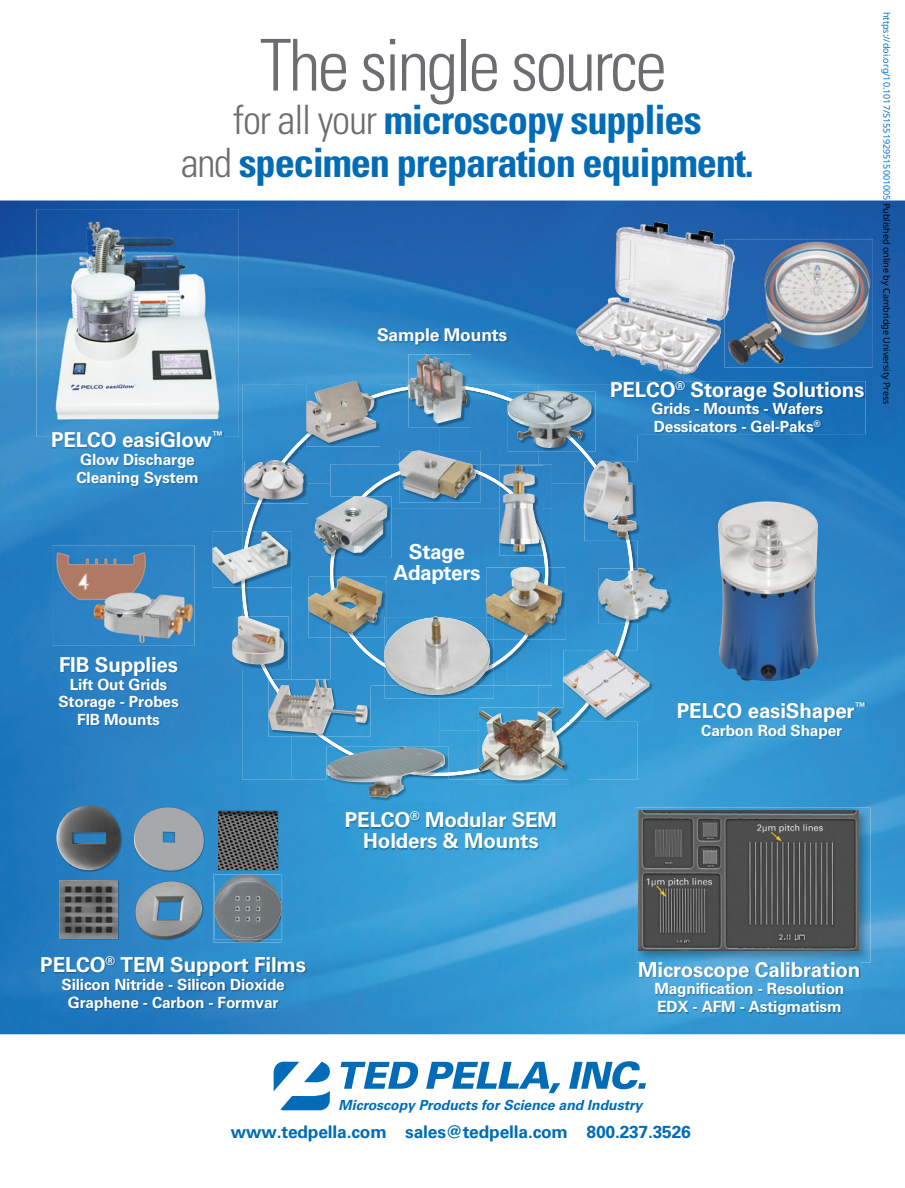
<style>
.page{position:relative;width:905px;height:1188px;background:#fff}
.page>*{position:absolute;margin:0;border:0;box-sizing:border-box;transform-origin:0 0}
.t1{font:300 condensed 71.55px "Univers LT Std";letter-spacing:-.04em;color:#6c6d70}
.t2{font:700 condensed 40.5px/43.2px "Univers LT Std";letter-spacing:-.03em;color:#006bb6;text-align:center}
.t3{font:700 20.7px/21.5px "Univers LT Std";letter-spacing:-.02em;color:#fff;text-align:center}
.t4{font:700 20.55px/20.5px "Univers LT Std";letter-spacing:-.01em;color:#fff;text-align:center}
.t5{font:700 17.55px "Univers LT Std";letter-spacing:-.01em;color:#fff}
.t6{font:700 17.4px "Univers LT Std";letter-spacing:-.01em;color:#006bb6}
.t7{font:700 15.45px/17.7px "Univers LT Std";letter-spacing:-.01em;color:#fff}
.t8{font:italic 700 13.95px "Univers LT Std";color:#006bb6}
.t9{font:9px "Noto Sans";color:#0172cf}
.s1{font-weight:300;color:#6c6d70}
.s2{color:#000}
</style>
<div class="page">
<img style="left:0;top:201px;width:904px;height:833px">
<img style="left:636px;top:808px;width:234px;height:155px">
<img style="left:638px;top:810px;width:220px;height:141px">
<svg style="left:340px;top:1062px;width:78px;height:27px"></svg>
<svg style="left:426px;top:1062px;width:134px;height:31px"></svg>
<svg style="left:569px;top:1061px;width:77px;height:28px"></svg>
<svg style="left:273px;top:1062px;width:57px;height:48px"></svg>
<img style="left:588px;top:541px;width:49px;height:239px">
<img style="left:242px;top:776px;width:49px;height:4px">
<img style="left:291px;top:776px;width:34px;height:4px">
<img style="left:449px;top:776px;width:29px;height:4px">
<img style="left:569px;top:776px;width:19px;height:4px">
<svg style="left:242px;top:384px;width:391px;height:392px;background:#3591cd"></svg>
<img style="left:508px;top:508px;width:44px;height:177px">
<img style="left:374px;top:682px;width:10px;height:3px">
<img style="left:494px;top:682px;width:14px;height:3px">
<svg style="left:330px;top:464px;width:218px;height:218px;background:#358eca"></svg>
<img style="left:244px;top:461px;width:64px;height:42px">
<img style="left:257px;top:499px;width:29px;height:4px">
<img style="left:243px;top:460px;width:62px;height:39px">
<img style="left:233px;top:617px;width:56px;height:52px">
<img style="left:245px;top:665px;width:21px;height:4px">
<img style="left:232px;top:616px;width:53px;height:49px">
<img style="left:327px;top:798px;width:122px;height:3px">
<img style="left:325px;top:746px;width:124px;height:52px">
<img style="left:598px;top:568px;width:74px;height:56px">
<img style="left:625px;top:620px;width:8px;height:4px">
<img style="left:597px;top:568px;width:71px;height:52px">
<img style="left:479px;top:772px;width:90px;height:12px">
<img style="left:565px;top:721px;width:4px;height:51px">
<img style="left:478px;top:707px;width:87px;height:74px">
<img style="left:213px;top:532px;width:79px;height:56px">
<img style="left:242px;top:584px;width:9px;height:4px">
<img style="left:212px;top:531px;width:76px;height:53px">
<img style="left:584px;top:461px;width:56px;height:80px">
<img style="left:589px;top:537px;width:40px;height:4px">
<img style="left:583px;top:460px;width:53px;height:77px">
<img style="left:620px;top:650px;width:33px;height:71px">
<img style="left:569px;top:718px;width:51px;height:3px">
<img style="left:563px;top:718px;width:6px;height:3px">
<img style="left:563px;top:649px;width:86px;height:69px">
<img style="left:268px;top:685px;width:102px;height:51px">
<img style="left:269px;top:734px;width:55px;height:2px">
<img style="left:268px;top:679px;width:100px;height:55px">
<img style="left:307px;top:381px;width:73px;height:66px">
<img style="left:376px;top:393px;width:4px;height:46px">
<img style="left:306px;top:381px;width:70px;height:62px">
<img style="left:408px;top:354px;width:63px;height:73px">
<img style="left:467px;top:384px;width:4px;height:6px">
<img style="left:407px;top:354px;width:60px;height:70px">
<img style="left:585px;top:391px;width:10px;height:61px">
<img style="left:508px;top:448px;width:77px;height:4px">
<img style="left:507px;top:391px;width:85px;height:57px">
<img style="left:385px;top:617px;width:109px;height:82px">
<img style="left:443px;top:663px;width:51px;height:8px">
<img style="left:384px;top:616px;width:59px;height:79px">
<img style="left:309px;top:577px;width:77px;height:61px">
<img style="left:330px;top:634px;width:25px;height:4px">
<svg style="left:385px;top:617px;width:1px;height:21px"></svg>
<img style="left:308px;top:576px;width:74px;height:58px">
<img style="left:315px;top:497px;width:76px;height:61px">
<img style="left:331px;top:554px;width:34px;height:4px">
<img style="left:314px;top:496px;width:73px;height:58px">
<img style="left:499px;top:466px;width:44px;height:90px">
<img style="left:539px;top:482px;width:4px;height:70px">
<img style="left:499px;top:465px;width:40px;height:87px">
<img style="left:399px;top:451px;width:81px;height:52px">
<img style="left:477px;top:464px;width:3px;height:11px">
<img style="left:398px;top:450px;width:79px;height:49px">
<img style="left:494px;top:568px;width:72px;height:72px">
<img style="left:521px;top:636px;width:27px;height:4px">
<img style="left:486px;top:636px;width:8px;height:4px">
<img style="left:485px;top:567px;width:77px;height:69px">
<img style="left:37px;top:209px;width:202px;height:228px">
<img style="left:718px;top:501px;width:100px;height:181px">
<img style="left:378px;top:329px;width:130px;height:17px">
<img style="left:281px;top:881px;width:2px;height:58px">
<img style="left:56px;top:805px;width:67px;height:65px">
<img style="left:134px;top:807px;width:71px;height:65px">
<img style="left:218px;top:810px;width:60px;height:60px">
<img style="left:219px;top:811px;width:58px;height:59px">
<img style="left:60px;top:880px;width:59px;height:59px">
<img style="left:60px;top:881px;width:58px;height:58px">
<img style="left:135px;top:881px;width:68px;height:58px">
<img style="left:213px;top:874px;width:68px;height:68px">
<img style="left:214px;top:881px;width:67px;height:57px">
<img style="left:724px;top:239px;width:148px;height:129px">
<img style="left:576px;top:222px;width:122px;height:152px">
<img style="left:724px;top:245px;width:10px;height:72px">
<img style="left:52px;top:546px;width:142px;height:99px">
<img style="left:52px;top:432px;width:172px;height:55px">
<img style="left:59px;top:657px;width:121px;height:70px">
<img style="left:346px;top:812px;width:210px;height:38px">
<img style="left:42px;top:957px;width:265px;height:55px">
<img style="left:640px;top:961px;width:220px;height:56px">
<img style="left:678px;top:702px;width:188px;height:38px">
<img style="left:611px;top:381px;width:254px;height:53px">
<img style="left:611px;top:385px;width:26px;height:49px">
<p class="t1" style="left:260px;top:22px;width:409px">The single source</p>
<p class="t2" style="left:181px;top:98px;width:574px"><span class="s1">for all your</span> microscopy supplies<br><span class="s1">and</span> specimen preparation equipment.</p>
<p class="t4" style="left:51px;top:430px;width:174px">PELCO easiGlow<sup>™</sup></p>
<p class="t7" style="left:76px;top:451px;width:124px">Glow Discharge<br>Cleaning System</p>
<p class="t5" style="left:377px;top:325px;width:132px">Sample Mounts</p>
<p class="t4" style="left:610px;top:379px;width:256px">PELCO<sup>®</sup> Storage Solutions</p>
<p class="t7" style="left:651px;top:400px;width:173px">Grids - Mounts - Wafers<br>Dessicators - Gel-Paks<sup>®</sup></p>
<p class="t9" style="left:893px;top:12px;width:394px;rotate:90deg">https://doi.org/10.1017/S1551929515001005 <span class="s2">Published online by Cambridge University Press</span></p>
<p class="t3" style="left:393px;top:541px;width:88px">Stage<br>Adapters</p>
<p class="t4" style="left:59px;top:655px;width:120px">FIB Supplies</p>
<p class="t7" style="left:58px;top:675px;width:122px;text-align:center">Lift Out Grids<br>Storage - Probes<br>FIB Mounts</p>
<p class="t4" style="left:677px;top:700px;width:191px">PELCO easiShaper<sup>™</sup></p>
<p class="t7" style="left:701px;top:722px;width:142px">Carbon Rod Shaper</p>
<p class="t4" style="left:345px;top:810px;width:214px">PELCO<sup>®</sup> Modular SEM<br>Holders &amp; Mounts</p>
<p class="t4" style="left:40px;top:955px;width:267px">PELCO<sup>®</sup> TEM Support Films</p>
<p class="t7" style="left:62px;top:976px;width:225px;text-align:center">Silicon Nitride - Silicon Dioxide<br>Graphene - Carbon - Formvar</p>
<p class="t4" style="left:638px;top:959px;width:224px">Microscope Calibration</p>
<p class="t7" style="left:654px;top:980px;width:191px">Magnification - Resolution<br>EDX - AFM - Astigmatism</p>
<p class="t8" style="left:338px;top:1097px;width:305px">Microscopy Products for Science and Industry</p>
<p class="t6" style="left:231px;top:1122px;width:461px">www.tedpella.com sales@tedpella.com 800.237.3526</p>
</div>
